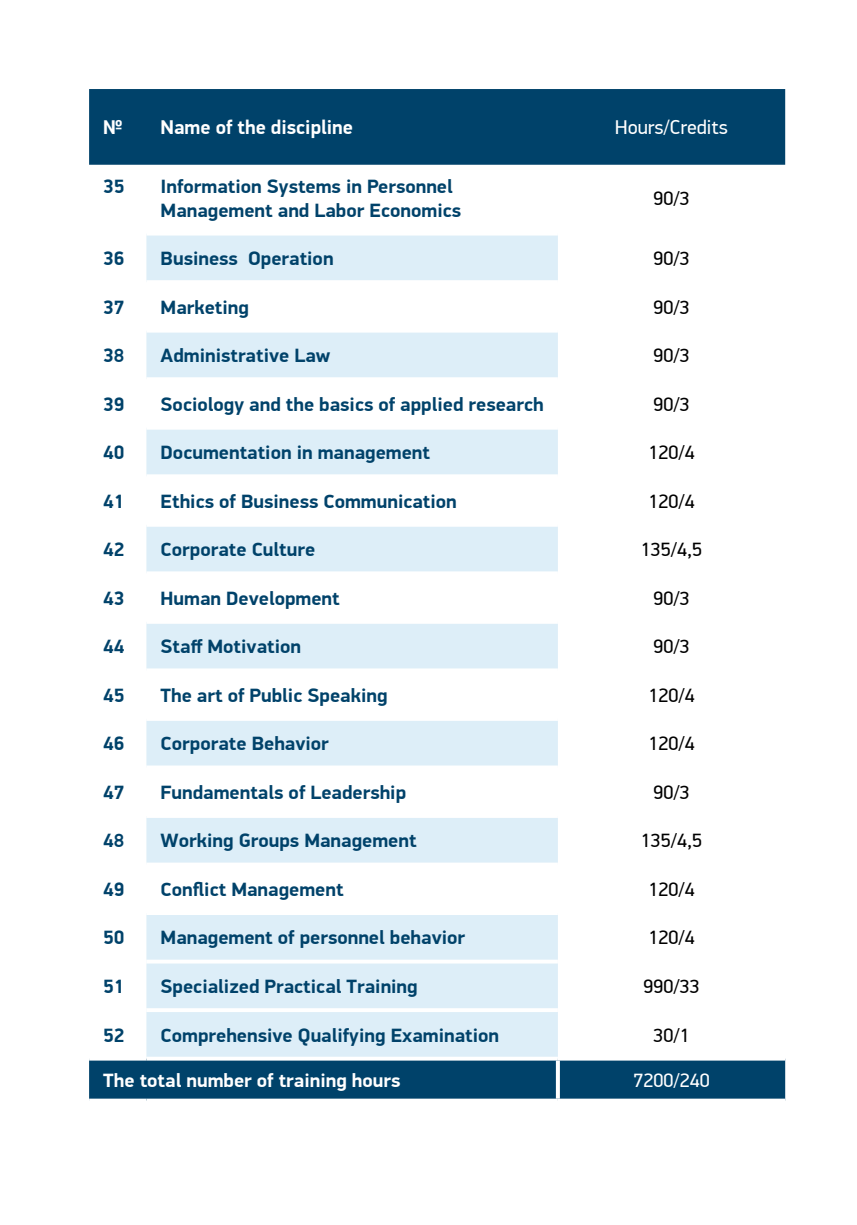
<style>
.page{position:relative;width:857px;height:1225px;background:#fff}
.page>*{position:absolute;margin:0;border:0;box-sizing:border-box;transform-origin:0 0}
.t1{font:700 20px "PF Din Display Pro";color:#fff}
.t2{font:20px "PF Din Display Pro";color:#fff}
.t3{font:700 19.4px/23.2px "PF Din Display Pro";color:#00426a}
.t4{font:19.4px "PF Din Display Pro";color:#000}
.t5{font:700 19.4px "PF Din Display Pro";color:#fff}
.t6{font:19.4px "PF Din Display Pro";color:#fff}
</style>
<div class="page">
<svg style="left:146px;top:235px;width:411px;height:821px;fill:#ddeef8"></svg>
<div style="left:89px;top:1060px;width:695px;height:38px;background:#00426a"></div>
<hr style="left:146px;top:280px;width:411px;height:4px;background:#fff">
<hr style="left:146px;top:329px;width:411px;height:3px;background:#fff">
<hr style="left:146px;top:377px;width:411px;height:4px;background:#fff">
<hr style="left:146px;top:426px;width:411px;height:4px;background:#fff">
<hr style="left:146px;top:474px;width:411px;height:4px;background:#fff">
<hr style="left:146px;top:523px;width:411px;height:4px;background:#fff">
<svg style="left:146px;top:571px;width:411px;height:4px"></svg>
<hr style="left:146px;top:620px;width:411px;height:4px;background:#fff">
<svg style="left:146px;top:959px;width:411px;height:4px"></svg>
<hr style="left:146px;top:1008px;width:411px;height:4px;background:#fff">
<svg style="left:146px;top:1056px;width:411px;height:4px"></svg>
<svg style="left:89px;top:1098px;width:57px;height:3px"></svg>
<svg style="left:146px;top:1098px;width:411px;height:3px"></svg>
<svg style="left:557px;top:1098px;width:227px;height:3px"></svg>
<svg style="left:555px;top:1060px;width:4px;height:38px"></svg>
<svg style="left:146px;top:668px;width:411px;height:4px"></svg>
<hr style="left:146px;top:717px;width:411px;height:4px;background:#fff">
<svg style="left:146px;top:765px;width:411px;height:4px"></svg>
<hr style="left:146px;top:814px;width:411px;height:4px;background:#fff">
<svg style="left:146px;top:862px;width:411px;height:4px"></svg>
<hr style="left:146px;top:911px;width:411px;height:4px;background:#fff">
<div style="left:89px;top:89px;width:695px;height:76px;background:#00426a"></div>
<p class="t1" style="left:103px;top:115px;width:21px">№</p>
<p class="t1" style="left:160px;top:115px;width:194px">Name of the discipline</p>
<p class="t2" style="left:615px;top:116px;width:114px">Hours/Credits</p>
<p class="t3" style="left:103px;top:176px;width:23px">35</p>
<p class="t3" style="left:160px;top:176px;width:302px">Information Systems in Personnel<br>Management and Labor Economics</p>
<p class="t4" style="left:653px;top:187px;width:38px">90/3</p>
<p class="t3" style="left:103px;top:247px;width:23px">36</p>
<p class="t3" style="left:160px;top:247px;width:174px">Business Operation</p>
<p class="t4" style="left:653px;top:247px;width:38px">90/3</p>
<p class="t3" style="left:103px;top:296px;width:23px">37</p>
<p class="t3" style="left:160px;top:296px;width:90px">Marketing</p>
<p class="t4" style="left:653px;top:295px;width:38px">90/3</p>
<p class="t3" style="left:103px;top:344px;width:23px">38</p>
<p class="t3" style="left:160px;top:344px;width:171px">Administrative Law</p>
<p class="t4" style="left:653px;top:344px;width:38px">90/3</p>
<p class="t3" style="left:103px;top:393px;width:23px">39</p>
<p class="t3" style="left:160px;top:393px;width:384px">Sociology and the basics of applied research</p>
<p class="t4" style="left:653px;top:392px;width:38px">90/3</p>
<p class="t3" style="left:103px;top:441px;width:23px">40</p>
<p class="t3" style="left:160px;top:441px;width:271px">Documentation in management</p>
<p class="t4" style="left:648px;top:441px;width:48px">120/4</p>
<p class="t3" style="left:103px;top:490px;width:23px">41</p>
<p class="t3" style="left:160px;top:490px;width:297px">Ethics of Business Communication</p>
<p class="t4" style="left:648px;top:489px;width:48px">120/4</p>
<p class="t3" style="left:103px;top:538px;width:23px">42</p>
<p class="t3" style="left:160px;top:538px;width:156px">Corporate Culture</p>
<p class="t4" style="left:640px;top:538px;width:63px">135/4,5</p>
<p class="t3" style="left:103px;top:587px;width:23px">43</p>
<p class="t3" style="left:160px;top:587px;width:180px">Human Development</p>
<p class="t4" style="left:653px;top:586px;width:38px">90/3</p>
<p class="t3" style="left:103px;top:635px;width:23px">44</p>
<p class="t3" style="left:160px;top:635px;width:142px">Staff Motivation</p>
<p class="t4" style="left:653px;top:635px;width:38px">90/3</p>
<p class="t3" style="left:103px;top:684px;width:23px">45</p>
<p class="t3" style="left:160px;top:684px;width:228px">The art of Public Speaking</p>
<p class="t4" style="left:648px;top:683px;width:48px">120/4</p>
<p class="t3" style="left:103px;top:732px;width:23px">46</p>
<p class="t3" style="left:160px;top:732px;width:170px">Corporate Behavior</p>
<p class="t4" style="left:648px;top:732px;width:48px">120/4</p>
<p class="t3" style="left:103px;top:781px;width:23px">47</p>
<p class="t3" style="left:160px;top:781px;width:247px">Fundamentals of Leadership</p>
<p class="t4" style="left:653px;top:781px;width:38px">90/3</p>
<p class="t3" style="left:103px;top:829px;width:23px">48</p>
<p class="t3" style="left:160px;top:829px;width:257px">Working Groups Management</p>
<p class="t4" style="left:640px;top:829px;width:63px">135/4,5</p>
<p class="t3" style="left:103px;top:878px;width:23px">49</p>
<p class="t3" style="left:160px;top:878px;width:184px">Conflict Management</p>
<p class="t4" style="left:648px;top:878px;width:48px">120/4</p>
<p class="t3" style="left:103px;top:926px;width:23px">50</p>
<p class="t3" style="left:160px;top:926px;width:306px">Management of personnel behavior</p>
<p class="t4" style="left:648px;top:926px;width:48px">120/4</p>
<p class="t3" style="left:103px;top:975px;width:23px">51</p>
<p class="t3" style="left:160px;top:975px;width:258px">Specialized Practical Training</p>
<p class="t4" style="left:643px;top:975px;width:58px">990/33</p>
<p class="t3" style="left:103px;top:1023px;width:23px">52</p>
<p class="t3" style="left:160px;top:1023px;width:340px">Comprehensive Qualifying Examination</p>
<p class="t4" style="left:653px;top:1023px;width:38px">30/1</p>
<p class="t5" style="left:103px;top:1068px;width:298px">The total number of training hours</p>
<p class="t6" style="left:633px;top:1068px;width:78px">7200/240</p>
</div>
